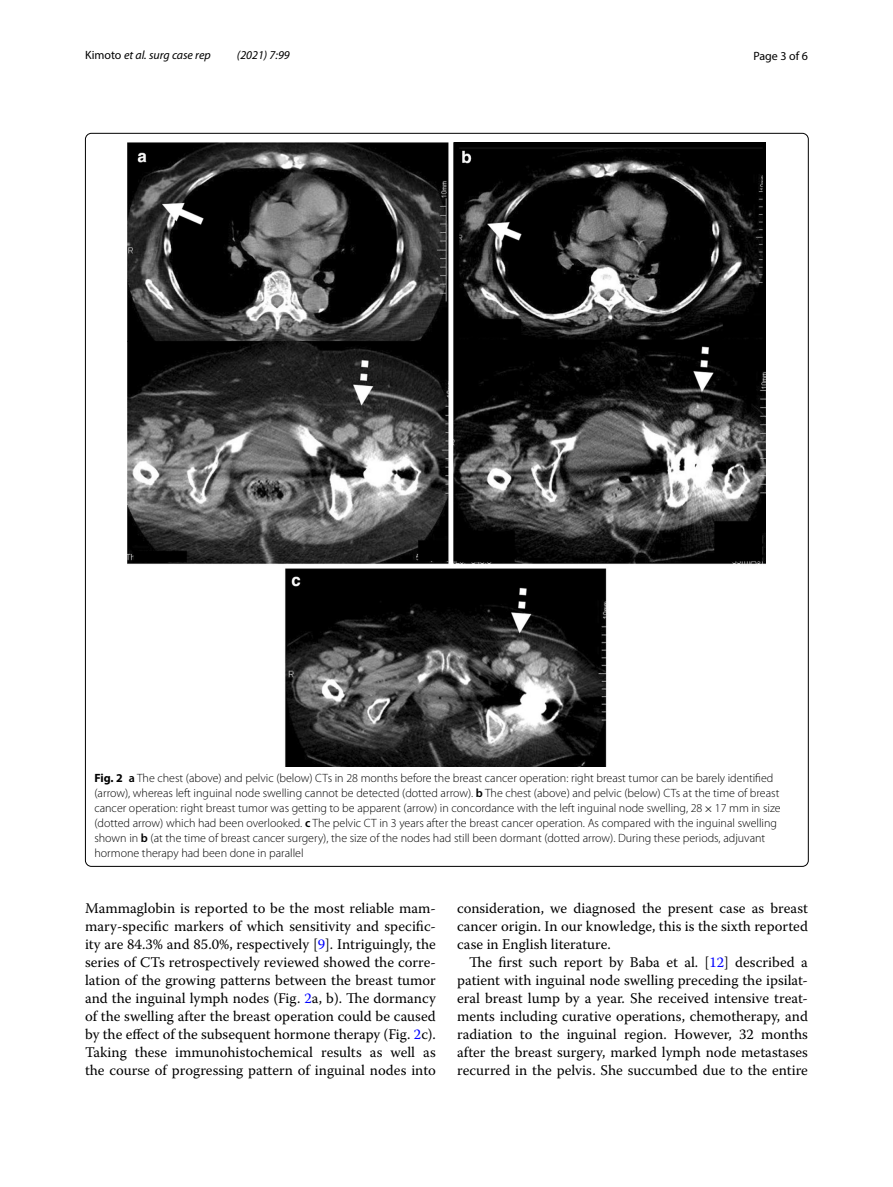
<style>
.page{position:relative;width:893px;height:1187px;background:#fff}
.page>*{position:absolute;margin:0;border:0;box-sizing:border-box;transform-origin:0 0}
.t1{font:14.7px/18px "Warnock Pro";color:#000;text-align:justify}
.t2{font:300 12px/15px "Myriad Pro";color:#000}
.t3{font:italic 12px "Myriad Pro";color:#000}
.t4{font:12px "Myriad Pro";color:#000}
.s1{font-style:normal}
.s2{font-weight:700}
.s3{font-weight:600}
.s4{font-family:"MTSY";font-weight:400}
.s5{color:#00f}
</style>
<div class="page">
<img style="left:128px;top:142px;width:638px;height:624px">
<p class="t3" style="left:85px;top:48px;width:127px"><span class="s1">Kimoto</span> et al. surg case rep</p>
<p class="t3" style="left:237px;top:48px;width:54px">(2021) 7:99</p>
<p class="t4" style="left:753px;top:48px;width:56px">Page 3 of 6</p>
<p class="t2" style="left:94px;top:770px;width:688px"><span class="s2">Fig. 2</span> <span class="s3">a</span> The chest (above) and pelvic (below) CTs in 28 months before the breast cancer operation: right breast tumor can be barely identified (arrow), whereas left inguinal node swelling cannot be detected (dotted arrow). <span class="s3">b</span> The chest (above) and pelvic (below) CTs at the time of breast cancer operation: right breast tumor was getting to be apparent (arrow) in concordance with the left inguinal node swelling, 28<span class="s4">×</span>17 mm in size (dotted arrow) which had been overlooked. <span class="s3">c</span> The pelvic CT in 3 years after the breast cancer operation. As compared with the inguinal swelling shown in <span class="s3">b</span> (at the time of breast cancer surgery), the size of the nodes had still been dormant (dotted arrow). During these periods, adjuvant hormone therapy had been done in parallel</p>
<p class="t1" style="left:85px;top:899px;width:352px">Mammaglobin is reported to be the most reliable mam&shy;mary-specific markers of which sensitivity and specific&shy;ity are 84.3% and 85.0%, respectively [<span class="s5">9</span>]. Intriguingly, the series of CTs retrospectively reviewed showed the corre&shy;lation of the growing patterns between the breast tumor and the inguinal lymph nodes (Fig. <span class="s5">2</span>a, b). The dormancy of the swelling after the breast operation could be caused by the effect of the subsequent hormone therapy (Fig. <span class="s5">2</span>c).<br>Taking these immunohistochemical results as well as the course of progressing pattern of inguinal nodes into</p>
<p class="t1" style="left:457px;top:899px;width:352px">consideration, we diagnosed the present case as breast cancer origin. In our knowledge, this is the sixth reported case in English literature.</p>
<p class="t1" style="left:457px;top:953px;width:352px;text-indent:12px">The first such report by Baba et al. [<span class="s5">12</span>] described a patient with inguinal node swelling preceding the ipsilat&shy;eral breast lump by a year. She received intensive treat&shy;ments including curative operations, chemotherapy, and radiation to the inguinal region. However, 32 months after the breast surgery, marked lymph node metastases recurred in the pelvis. She succumbed due to the entire</p>
</div>
